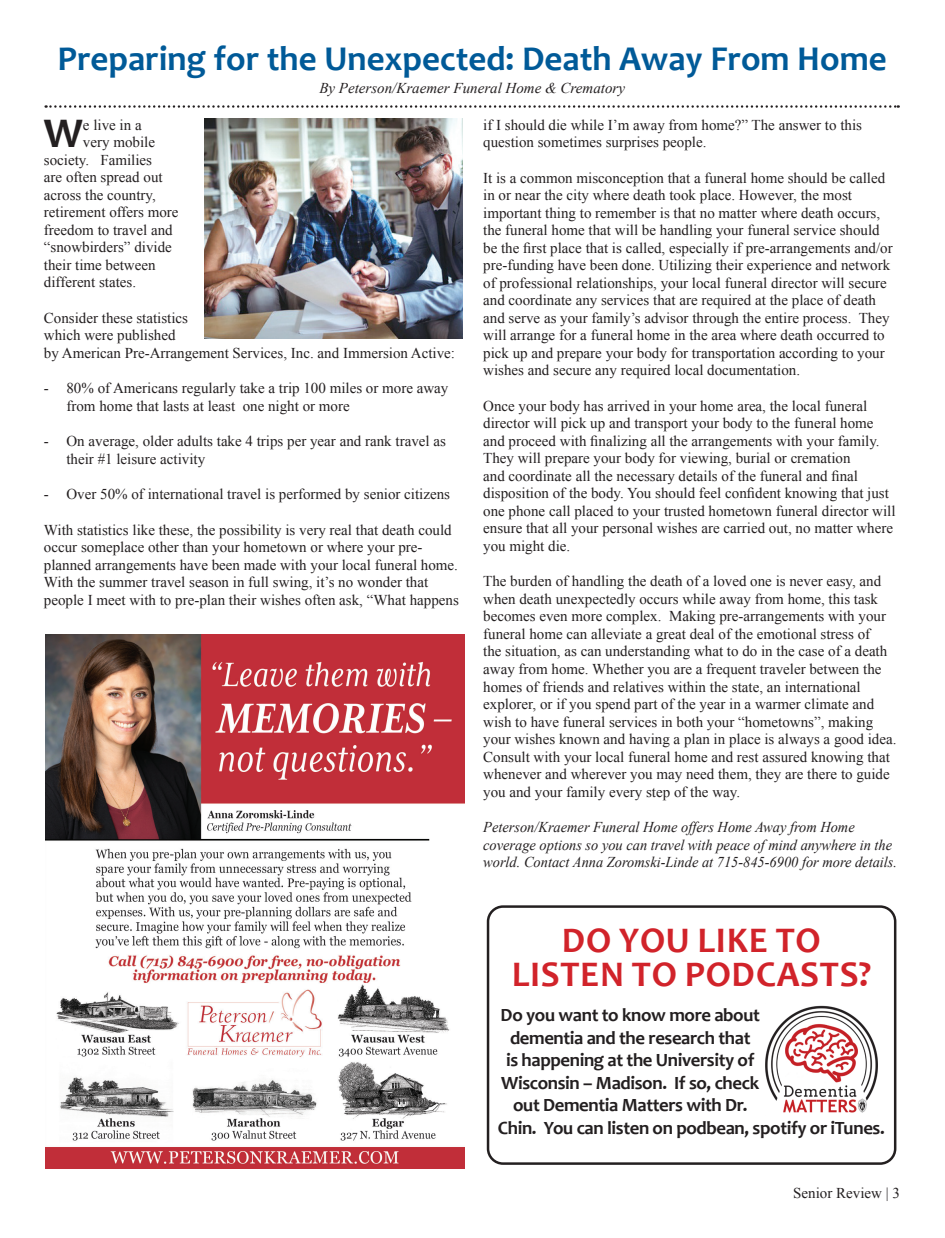
<style>
.page{position:relative;width:945px;height:1238px;background:#fff}
.page>*{position:absolute;margin:0;border:0;box-sizing:border-box;transform-origin:0 0}
.SR_Dropped_Cap{font:700 42.5px "Candara";color:#231f20}
.aug_text_copy_for_pa{font:700 36.25px "Candara";letter-spacing:.02em;color:#d1232a}
.aug_text_copy_for_pa-2{font:700 35px "Candara";color:#005a98}
.aug_text_copy_for_pa-3{font:700 18.75px "Candara";letter-spacing:-.02em;color:#231f20}
.SR_body_text{font:15px/17.5px "Times New Roman";color:#231f20}
.SR_body_text-2{font:italic 15px/17.5px "Times New Roman";color:#231f20;scale:.96 1}
.SR_Dropped_Cap-2{font:15px "Times New Roman";color:#231f20}
.SR_body_text-3{font:italic 15px "Times New Roman";color:#231f20}
</style>
<div class="page">
<svg style="left:46px;top:105px;width:853px;height:3px"></svg>
<img style="left:204px;top:119px;width:258px;height:220px">
<img style="left:45px;top:634px;width:419px;height:534px">
<div style="left:487px;top:905px;width:409px;height:259px;border:2px solid #231f20;border-radius:15px"></div>
<img style="left:766px;top:1005px;width:112px;height:108px">
<p class="aug_text_copy_for_pa-2" style="left:58px;top:38px;width:831px">Preparing for the Unexpected: Death Away From Home</p>
<p class="SR_body_text-3" style="left:319px;top:78px;width:307px">By Peterson/Kraemer Funeral Home &amp; Crematory</p>
<p class="SR_Dropped_Cap" style="left:44px;top:108px;width:40px">W</p>
<p class="SR_Dropped_Cap-2" style="left:83px;top:115px;width:60px">e live in a</p>
<p class="SR_body_text" style="left:483px;top:116px;width:380px">if I should die while I’m away from home?” The answer to this question sometimes surprises people.</p>
<p class="SR_body_text" style="left:483px;top:169px;width:411px">It is a common misconception that a funeral home should be called in or near the city where death took place. However, the most important thing to remember is that no matter where death occurs, the funeral home that will be handling your funeral service should be the first place that is called, especially if pre-arrangements and/or pre-funding have been done. Utilizing their experience and network of professional relationships, your local funeral director will secure and coordinate any services that are required at the place of death and serve as your family’s advisor through the entire process. They will arrange for a funeral home in the area where death occurred to pick up and prepare your body for transportation according to your wishes and secure any required local documentation.</p>
<p class="SR_body_text" style="left:483px;top:397px;width:414px">Once your body has arrived in your home area, the local funeral director will pick up and transport your body to the funeral home and proceed with finalizing all the arrangements with your family.<br>They will prepare your body for viewing, burial or cremation<br>and coordinate all the necessary details of the funeral and final disposition of the body. You should feel confident knowing that just one phone call placed to your trusted hometown funeral director will ensure that all your personal wishes are carried out, no matter where you might die.</p>
<p class="SR_body_text" style="left:483px;top:572px;width:415px">The burden of handling the death of a loved one is never easy, and when death unexpectedly occurs while away from home, this task becomes even more complex. Making pre-arrangements with your funeral home can alleviate a great deal of the emotional stress of<br>the situation, as can understanding what to do in the case of a death away from home. Whether you are a frequent traveler between the homes of friends and relatives within the state, an international explorer, or if you spend part of the year in a warmer climate and wish to have funeral services in both your “hometowns”, making your wishes known and having a plan in place is always a good idea.<br>Consult with your local funeral home and rest assured knowing that whenever and wherever you may need them, they are there to guide you and your family every step of the way.</p>
<p class="SR_body_text-2" style="left:483px;top:818px;width:433px">Peterson/Kraemer Funeral Home offers Home Away from Home coverage options so you can travel with peace of mind anywhere in the world. Contact Anna Zoromski-Linde at 715-845-6900 for more details.</p>
<p class="SR_Dropped_Cap-2" style="left:83px;top:132px;width:74px">very mobile</p>
<p class="SR_Dropped_Cap-2" style="left:44px;top:150px;width:110px">society. Families</p>
<p class="SR_Dropped_Cap-2" style="left:44px;top:167px;width:120px">are often spread out</p>
<p class="SR_Dropped_Cap-2" style="left:44px;top:185px;width:113px">across the country,</p>
<p class="SR_Dropped_Cap-2" style="left:44px;top:202px;width:136px">retirement offers more</p>
<p class="SR_Dropped_Cap-2" style="left:44px;top:220px;width:130px">freedom to travel and</p>
<p class="SR_Dropped_Cap-2" style="left:44px;top:237px;width:129px">“snowbirders” divide</p>
<p class="SR_Dropped_Cap-2" style="left:44px;top:255px;width:113px">their time between</p>
<p class="SR_Dropped_Cap-2" style="left:44px;top:272px;width:94px">different states.</p>
<p class="SR_body_text" style="left:44px;top:309px;width:413px">Consider these statistics<br>which were published<br>by American Pre-Arrangement Services, Inc. and Immersion Active:</p>
<p class="SR_body_text" style="left:66px;top:379px;width:384px;text-indent:-22px">- 80% of Americans regularly take a trip 100 miles or more away from home that lasts at least one night or more</p>
<p class="SR_body_text" style="left:66px;top:432px;width:381px;text-indent:-22px">- On average, older adults take 4 trips per year and rank travel as their #1 leisure activity</p>
<p class="SR_body_text" style="left:44px;top:485px;width:408px">- Over 50% of international travel is performed by senior citizens</p>
<p class="SR_body_text" style="left:44px;top:521px;width:416px">With statistics like these, the possibility is very real that death could occur someplace other than your hometown or where your pre&shy;planned arrangements have been made with your local funeral home.<br>With the summer travel season in full swing, it’s no wonder that people I meet with to pre-plan their wishes often ask, “What happens</p>
<p class="aug_text_copy_for_pa" style="left:562px;top:918px;width:260px">DO YOU LIKE TO</p>
<p class="aug_text_copy_for_pa" style="left:512px;top:952px;width:361px">LISTEN TO PODCASTS?</p>
<p class="aug_text_copy_for_pa-3" style="left:501px;top:1003px;width:261px">Do you want to know more about</p>
<p class="aug_text_copy_for_pa-3" style="left:510px;top:1026px;width:242px">dementia and the research that</p>
<p class="aug_text_copy_for_pa-3" style="left:506px;top:1048px;width:250px">is happening at the University of</p>
<p class="aug_text_copy_for_pa-3" style="left:501px;top:1071px;width:260px">Wisconsin – Madison. If so, check</p>
<p class="aug_text_copy_for_pa-3" style="left:513px;top:1093px;width:236px">out Dementia Matters with Dr.</p>
<p class="aug_text_copy_for_pa-3" style="left:498px;top:1116px;width:388px">Chin. You can listen on podbean, spotify or iTunes.</p>
<p class="SR_body_text" style="left:793px;top:1183px;width:108px">Senior Review | 3</p>
</div>
